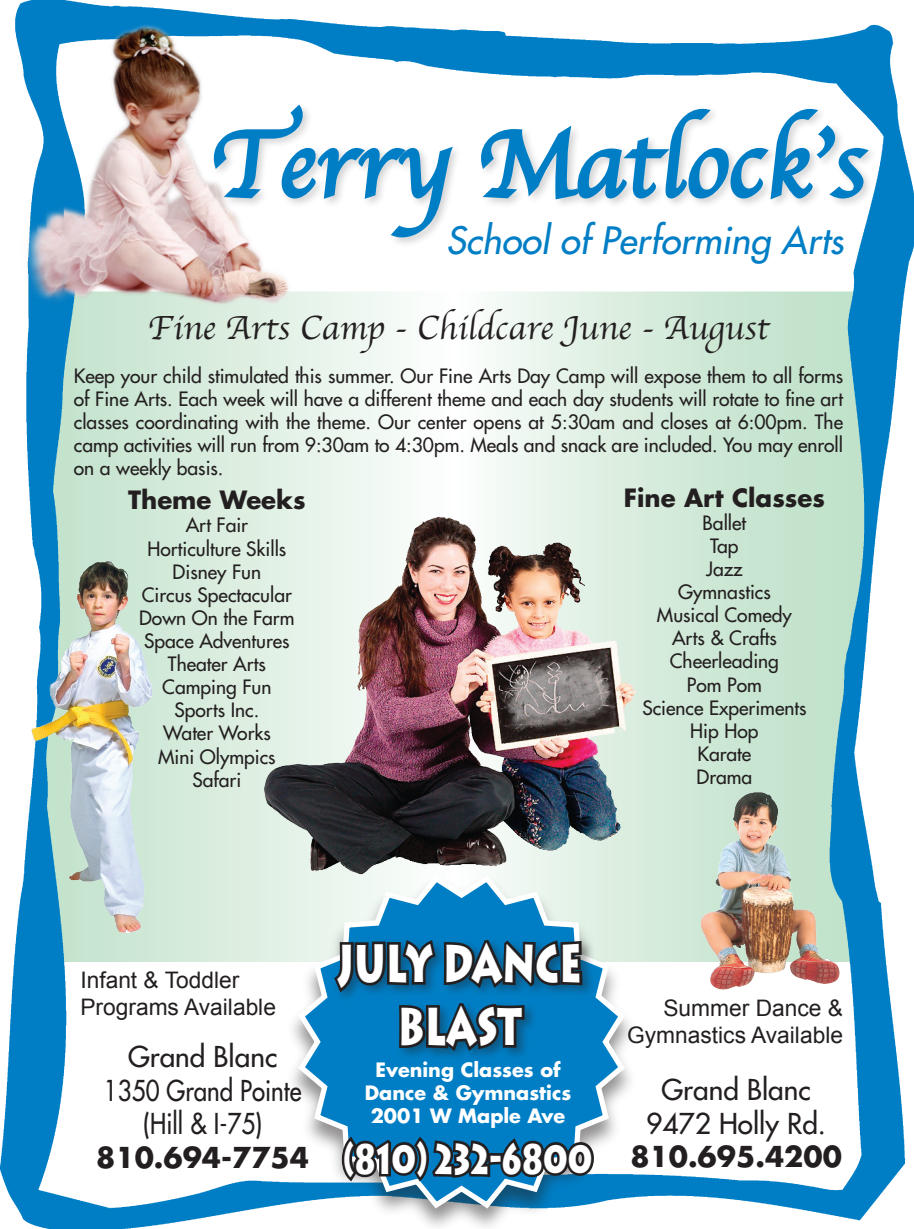
<style>
.page{position:relative;width:914px;height:1229px;background:#fff}
.page>*{position:absolute;margin:0;border:0;box-sizing:border-box;transform-origin:0 0}
.t1{font:98px "Apple Chancery";color:#007ec5}
.t2{font:900 52.5px/63px "Lithos";color:#fff;text-align:center;scale:.7 1}
.t3{font:900 42px "Lithos";color:#fff;scale:.7 1}
.t4{font:italic 36.75px "Futura";color:#007ec5}
.t5{font:35px "Apple Chancery";color:#231f20}
.t6{font:28px/33.6px "Futura";color:#231f20;text-align:center}
.t7{font:700 28px "Futura";color:#231f20}
.t8{font:700 24.5px "Futura";color:#231f20}
.t9{font:22.75px/27.3px "Arial";color:#231f20}
.t10{font:19.25px/23.1px "Futura";color:#231f20;text-align:center}
.t11{font:700 19.25px/23.1px "Futura";color:#fff;text-align:center}
</style>
<div class="page">
<img style="left:0;top:0;width:914px;height:1228px">
<div style="left:209px;top:102px;width:669px;height:148px;background:#fff"></div>
<svg style="left:298px;top:104px;width:158px;height:135px"></svg>
<svg style="left:481px;top:107px;width:391px;height:95px"></svg>
<div style="left:284px;top:873px;width:355px;height:355px;background:#231f20;opacity:.5"></div>
<svg style="left:295px;top:871px;width:333px;height:341px"></svg>
<div style="left:331px;top:935px;width:266px;height:128px;background:#231f20;opacity:.4"></div>
<svg style="left:331px;top:936px;width:254px;height:119px"></svg>
<img style="left:30px;top:561px;width:122px;height:371px">
<svg style="left:339px;top:1132px;width:257px;height:53px"></svg>
<img style="left:20px;top:16px;width:278px;height:304px">
<h1 class="t1" style="left:210px;top:86px;width:657px">Terry Matlock’s</h1>
<h3 class="t4" style="left:446px;top:216px;width:399px">School of Performing Arts</h3>
<h3 class="t5" style="left:148px;top:299px;width:622px">Fine Arts Camp - Childcare June - August</h3>
<p class="t10" style="left:74px;top:364px;width:770px;text-align:justify">Keep your child stimulated this summer. Our Fine Arts Day Camp will expose them to all forms of Fine Arts. Each week will have a different theme and each day students will rotate to fine art classes coordinating with the theme. Our center opens at 5:30am and closes at 6:00pm. The camp activities will run from 9:30am to 4:30pm. Meals and snack are included. You may enroll on a weekly basis.</p>
<p class="t8" style="left:128px;top:483px;width:179px">Theme Weeks</p>
<p class="t10" style="left:139px;top:513px;width:157px">Art Fair<br>Horticulture Skills<br>Disney Fun<br>Circus Spectacular<br>Down On the Farm<br>Space Adventures<br>Theater Arts<br>Camping Fun<br>Sports Inc.<br>Water Works<br>Mini Olympics<br>Safari</p>
<p class="t8" style="left:624px;top:480px;width:203px">Fine Art Classes</p>
<p class="t10" style="left:642px;top:511px;width:166px">Ballet<br>Tap<br>Jazz<br>Gymnastics<br>Musical Comedy<br>Arts &amp; Crafts<br>Cheerleading<br>Pom Pom<br>Science Experiments<br>Hip Hop<br>Karate<br>Drama</p>
<p class="t9" style="left:80px;top:966px;width:197px">Infant &amp; Toddler<br>Programs Available</p>
<h3 class="t6" style="left:104px;top:1039px;width:199px">Grand Blanc<br>1350 Grand Pointe (Hill &amp; I-75)</h3>
<h3 class="t7" style="left:96px;top:1137px;width:214px">810.694-7754</h3>
<h2 class="t2" style="left:337px;top:932px;width:351px">JULY DANCE<br>BLAST</h2>
<p class="t11" style="left:365px;top:1058px;width:208px">Evening Classes of<br>Dance &amp; Gymnastics<br>2001 W Maple Ave</p>
<h3 class="t3" style="left:343px;top:1133px;width:357px">(810) 232-6800</h3>
<p class="t9" style="left:627px;top:994px;width:217px;text-align:right">Summer Dance &amp;<br>Gymnastics Available</p>
<h3 class="t6" style="left:646px;top:1072px;width:181px">Grand Blanc<br>9472 Holly Rd.</h3>
<h3 class="t7" style="left:630px;top:1137px;width:213px">810.695.4200</h3>
</div>
